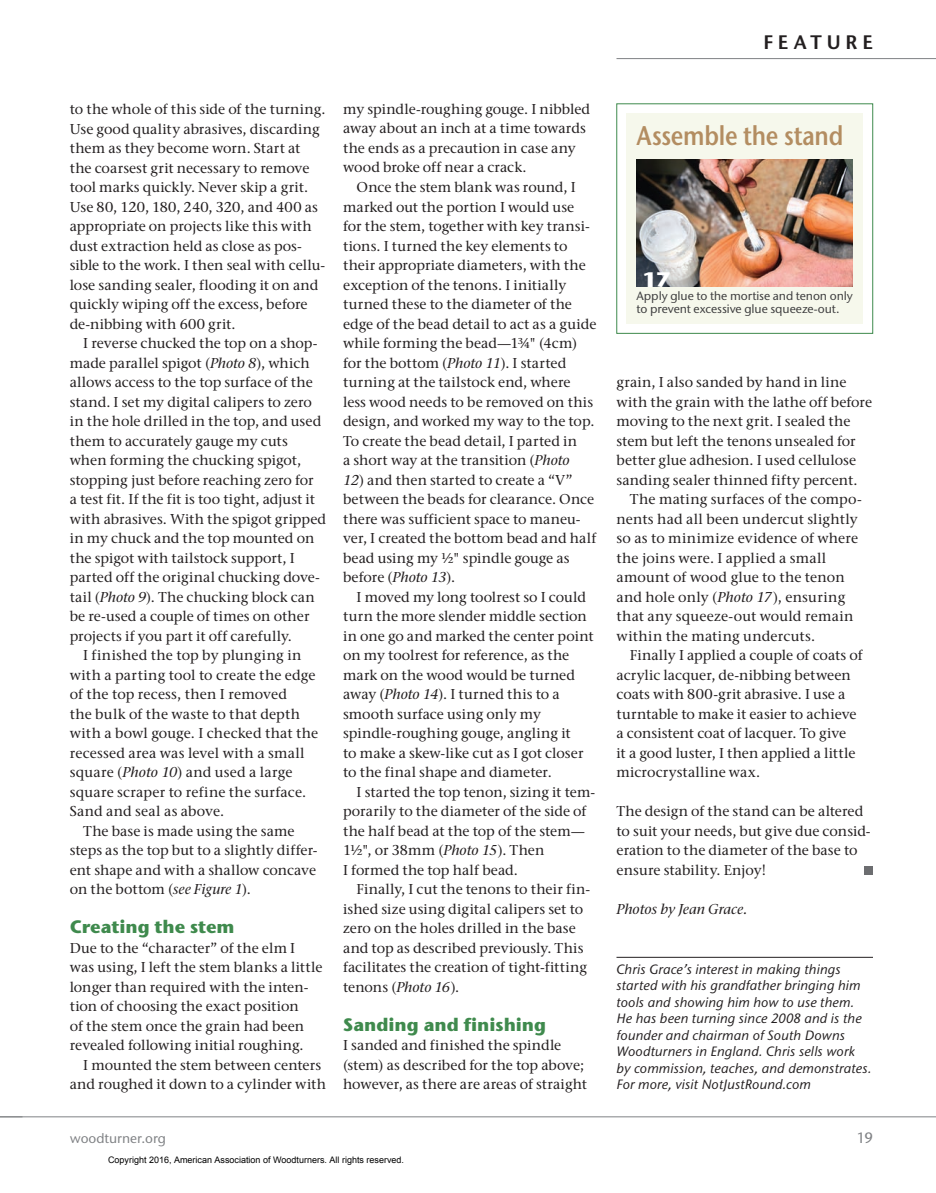
<style>
.page{position:relative;width:936px;height:1193px;background:#fff}
.page>*{position:absolute;margin:0;border:0;box-sizing:border-box;transform-origin:0 0}
.t1{font:600 27px "Stone Sans ITC Pro";letter-spacing:-.015em;color:#b38d61;scale:.85 1}
.t2{font:700 21px "Stone Sans ITC Pro";color:#fff;scale:1.1 1}
.t3{font:600 19.5px "Stone Sans ITC Pro";letter-spacing:.255em;color:#231f20}
.t4{font:700 18px "Stone Sans ITC Pro";letter-spacing:-.005em;color:#3f8a4d}
.t5{font:500 15px "Stone Sans ITC Pro";color:#808285}
.t6{font:500 14.25px/19.5px "Stone Serif ITC Pro";letter-spacing:.005em;color:#231f20}
.t7{font:italic 500 14.25px "Stone Serif ITC Pro";letter-spacing:.005em;color:#231f20}
.t8{font:italic 500 13.5px/16.5px "Stone Sans ITC Pro";letter-spacing:.005em;color:#231f20}
.t9{font:500 13.5px "Stone Sans ITC Pro";color:#808285}
.t10{font:500 12px/13.5px "Stone Sans ITC Pro";letter-spacing:-.005em;color:#3e3e3f}
.t11{font:9px "Arial";color:#000}
.s1{font-style:italic}
</style>
<div class="page">
<hr style="left:0;top:1116px;width:936px;height:1px;background:#808285">
<hr style="left:616px;top:58px;width:320px;height:1px;background:#808285">
<svg style="left:0;top:1116px;width:22px;height:1px"></svg>
<div style="left:616px;top:103px;width:257px;height:230px;border:1px solid #3f8a4d"></div>
<div style="left:627px;top:114px;width:236px;height:210px;background:#f6f8ec"></div>
<img style="left:637px;top:160px;width:216px;height:127px">
<hr style="left:616px;top:957px;width:257px;height:1px;background:#231f20">
<div style="left:865px;top:866px;width:8px;height:8px;background:#6c6d70"></div>
<h3 class="t3" style="left:763px;top:30px;width:111px">FEATURE</h3>
<p class="t6" style="left:70px;top:99px;width:257px">to the whole of this side of the turning.<br>Use good quality abrasives, discarding them as they become worn. Start at the coarsest grit necessary to remove tool marks quickly. Never skip a grit.<br>Use 80, 120, 180, 240, 320, and 400 as appropriate on projects like this with dust extraction held as close as pos&shy;sible to the work. I then seal with cellu&shy;lose sanding sealer, flooding it on and quickly wiping off the excess, before de-nibbing with 600 grit.</p>
<p class="t6" style="left:83px;top:333px;width:236px">I reverse chucked the top on a shop-</p>
<p class="t6" style="left:70px;top:353px;width:242px">made parallel spigot (<span class="s1">Photo 8</span>), which</p>
<p class="t6" style="left:70px;top:372px;width:245px">allows access to the top surface of the</p>
<p class="t6" style="left:70px;top:392px;width:244px">stand. I set my digital calipers to zero</p>
<p class="t6" style="left:70px;top:411px;width:253px">in the hole drilled in the top, and used</p>
<p class="t6" style="left:70px;top:431px;width:220px">them to accurately gauge my cuts</p>
<p class="t6" style="left:70px;top:450px;width:233px">when forming the chucking spigot,</p>
<p class="t6" style="left:70px;top:470px;width:246px">stopping just before reaching zero for</p>
<p class="t6" style="left:70px;top:489px;width:247px">a test fit. If the fit is too tight, adjust it</p>
<p class="t6" style="left:70px;top:509px;width:258px">with abrasives. With the spigot gripped</p>
<p class="t6" style="left:70px;top:528px;width:246px">in my chuck and the top mounted on</p>
<p class="t6" style="left:70px;top:548px;width:227px">the spigot with tailstock support, I</p>
<p class="t6" style="left:70px;top:567px;width:252px">parted off the original chucking dove-</p>
<p class="t6" style="left:70px;top:587px;width:247px">tail (<span class="s1">Photo 9</span>). The chucking block can</p>
<p class="t6" style="left:70px;top:606px;width:241px">be re-used a couple of times on other</p>
<p class="t6" style="left:70px;top:626px;width:224px">projects if you part it off carefully.</p>
<p class="t6" style="left:83px;top:645px;width:220px">I finished the top by plunging in</p>
<p class="t6" style="left:70px;top:665px;width:247px">with a parting tool to create the edge</p>
<p class="t6" style="left:70px;top:684px;width:219px">of the top recess, then I removed</p>
<p class="t6" style="left:70px;top:704px;width:232px">the bulk of the waste to that depth</p>
<p class="t6" style="left:70px;top:723px;width:250px">with a bowl gouge. I checked that the</p>
<p class="t6" style="left:70px;top:743px;width:236px">recessed area was level with a small</p>
<p class="t6" style="left:70px;top:762px;width:224px">square (<span class="s1">Photo 10</span>) and used a large</p>
<p class="t6" style="left:70px;top:782px;width:238px">square scraper to refine the surface.</p>
<p class="t6" style="left:70px;top:801px;width:156px">Sand and seal as above.</p>
<p class="t6" style="left:83px;top:821px;width:213px">The base is made using the same</p>
<p class="t6" style="left:70px;top:840px;width:249px">steps as the top but to a slightly differ-</p>
<p class="t6" style="left:70px;top:860px;width:248px">ent shape and with a shallow concave</p>
<p class="t6" style="left:70px;top:879px;width:183px">on the bottom (<span class="s1">see Figure 1</span>).</p>
<p class="t4" style="left:70px;top:915px;width:166px">Creating the stem</p>
<p class="t6" style="left:70px;top:938px;width:254px">Due to the “character” of the elm I was using, I left the stem blanks a little longer than required with the inten&shy;tion of choosing the exact position<br>of the stem once the grain had been revealed following initial roughing.</p>
<p class="t6" style="left:70px;top:1055px;width:258px;text-indent:13px">I mounted the stem between centers and roughed it down to a cylinder with</p>
<p class="t6" style="left:343px;top:99px;width:249px">my spindle-roughing gouge. I nibbled away about an inch at a time towards the ends as a precaution in case any wood broke off near a crack.</p>
<p class="t6" style="left:343px;top:177px;width:255px;text-indent:13px">Once the stem blank was round, I marked out the portion I would use for the stem, together with key transi&shy;tions. I turned the key elements to their appropriate diameters, with the exception of the tenons. I initially turned these to the diameter of the edge of the bead detail to act as a guide while forming the bead—1¾" (4cm) for the bottom (<span class="s1">Photo 11</span>). I started turning at the tailstock end, where less wood needs to be removed on this design, and worked my way to the top.<br>To create the bead detail, I parted in<br>a short way at the transition (<span class="s1">Photo</span></p>
<p class="t6" style="left:343px;top:470px;width:255px"><span class="s1">12</span>) and then started to create a “V” between the beads for clearance. Once there was sufficient space to maneu&shy;ver, I created the bottom bead and half bead using my ½" spindle gouge as before (<span class="s1">Photo 13</span>).</p>
<p class="t6" style="left:343px;top:587px;width:252px;text-indent:13px">I moved my long toolrest so I could turn the more slender middle section in one go and marked the center point on my toolrest for reference, as the mark on the wood would be turned away (<span class="s1">Photo 14</span>). I turned this to a smooth surface using only my spindle-roughing gouge, angling it<br>to make a skew-like cut as I got closer to the final shape and diameter.</p>
<p class="t6" style="left:343px;top:782px;width:254px;text-indent:13px">I started the top tenon, sizing it tem&shy;porarily to the diameter of the side of the half bead at the top of the stem—<br>1½", or 38mm (<span class="s1">Photo 15</span>). Then<br>I formed the top half bead.</p>
<p class="t6" style="left:343px;top:879px;width:248px;text-indent:14px">Finally, I cut the tenons to their fin&shy;ished size using digital calipers set to zero on the holes drilled in the base and top as described previously. This facilitates the creation of tight-fitting tenons (<span class="s1">Photo 16</span>).</p>
<p class="t4" style="left:343px;top:1012px;width:205px">Sanding and finishing</p>
<p class="t6" style="left:343px;top:1035px;width:246px">I sanded and finished the spindle (stem) as described for the top above; however, as there are areas of straight</p>
<h1 class="t1" style="left:637px;top:119px;width:245px">Assemble the stand</h1>
<h2 class="t2" style="left:642px;top:266px;width:28px">17</h2>
<p class="t10" style="left:637px;top:289px;width:218px">Apply glue to the mortise and tenon only to prevent excessive glue squeeze-out.</p>
<p class="t6" style="left:616px;top:372px;width:257px">grain, I also sanded by hand in line with the grain with the lathe off before moving to the next grit. I sealed the stem but left the tenons unsealed for better glue adhesion. I used cellulose sanding sealer thinned fifty percent.</p>
<p class="t6" style="left:616px;top:489px;width:247px;text-indent:13px">The mating surfaces of the compo&shy;nents had all been undercut slightly so as to minimize evidence of where the joins were. I applied a small amount of wood glue to the tenon and hole only (<span class="s1">Photo 17</span>), ensuring that any squeeze-out would remain within the mating undercuts.</p>
<p class="t6" style="left:616px;top:645px;width:248px;text-indent:13px">Finally I applied a couple of coats of acrylic lacquer, de-nibbing between coats with 800-grit abrasive. I use a turntable to make it easier to achieve a consistent coat of lacquer. To give<br>it a good luster, I then applied a little microcrystalline wax.</p>
<p class="t6" style="left:616px;top:801px;width:256px">The design of the stand can be altered to suit your needs, but give due consid&shy;eration to the diameter of the base to ensure stability. Enjoy!</p>
<p class="t7" style="left:616px;top:900px;width:133px">Photos by Jean Grace.</p>
<p class="t8" style="left:616px;top:961px;width:257px">Chris Grace’s interest in making things started with his grandfather bringing him tools and showing him how to use them.<br>He has been turning since 2008 and is the founder and chairman of South Downs Woodturners in England. Chris sells work by commission, teaches, and demonstrates.<br>For more, visit NotJustRound.com</p>
<p class="t9" style="left:70px;top:1129px;width:98px">woodturner.org</p>
<p class="t5" style="left:857px;top:1128px;width:18px">19</p>
<p class="t11" style="left:108px;top:1154px;width:298px">Copyright 2016, American Association of Woodturners. All rights reserved.</p>
</div>
